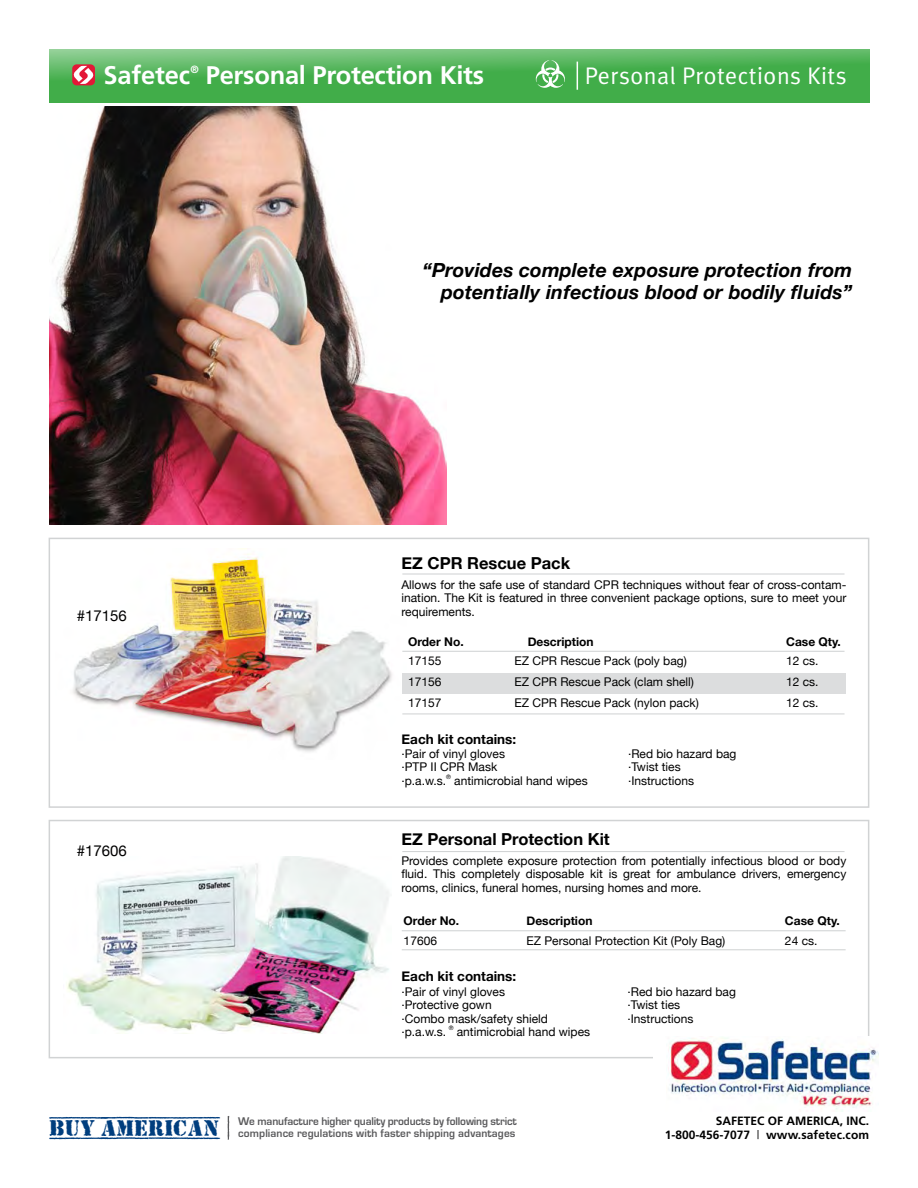
<style>
.page{position:relative;width:918px;height:1188px;background:#fff}
.page>*{position:absolute;margin:0;border:0;box-sizing:border-box;transform-origin:0 0}
.t1{font:700 25.5px "Frutiger";letter-spacing:-.01em;color:#fff}
.t2{font:24px "Meta Plus Normal";letter-spacing:.02em;color:#fff}
.t3{font:22.95px "Top Secret";letter-spacing:.01em;color:#003e7e}
.t4{font:italic 700 19.5px/22.5px "Helvetica Neue";letter-spacing:.01em;color:#000;text-align:right}
.t5{font:700 16.5px "Helvetica Neue";color:#000}
.t6{font:15px "Helvetica Neue";color:#000}
.t7{font:700 13.5px "Helvetica Neue";color:#000}
.t8{font:12px/13.5px "Helvetica Neue";color:#000;text-align:justify}
.t9{font:700 12px "Helvetica Neue";color:#000}
.t10{font:700 12px/13.5px "Frutiger";color:#000;text-align:right}
.t11{font:700 11.55px/12px "Eurostile";color:#5a5a5c}
.t12{font:700 10.5px "Frutiger";color:#fff}
.t13{font:6px "Helvetica Neue";color:#000}
.s1{font-weight:300}
</style>
<div class="page">
<img style="left:50px;top:106px;width:396px;height:419px">
<img style="left:67px;top:856px;width:322px;height:178px">
<div style="left:49px;top:820px;width:820px;height:238px;border:2px solid #d1d3d4"></div>
<img style="left:72px;top:554px;width:334px;height:198px">
<div style="left:49px;top:538px;width:820px;height:270px;border:2px solid #d1d3d4"></div>
<div style="left:403px;top:673px;width:443px;height:21px;background:#dcddde"></div>
<hr style="left:402px;top:651px;width:443px;height:1px;background:#d1d3d4">
<hr style="left:402px;top:713px;width:443px;height:1px;background:#d1d3d4">
<hr style="left:402px;top:930px;width:444px;height:1px;background:#d1d3d4">
<hr style="left:402px;top:949px;width:444px;height:1px;background:#d1d3d4">
<hr style="left:402px;top:573px;width:443px;height:2px;background:#d1d3d4">
<hr style="left:402px;top:851px;width:443px;height:1px;background:#d1d3d4">
<img style="left:666px;top:1037px;width:212px;height:75px">
<svg style="left:228px;top:1116px;width:1px;height:24px"></svg>
<div style="left:653px;top:1041px;width:13px;height:63px;background:#fff"></div>
<svg style="left:50px;top:49px;width:820px;height:54px;background:#50b357"></svg>
<svg style="left:577px;top:62px;width:1px;height:28px"></svg>
<svg style="left:72px;top:64px;width:23px;height:21px"></svg>
<svg style="left:72px;top:66px;width:23px;height:18px"></svg>
<svg style="left:536px;top:60px;width:29px;height:28px"></svg>
<h1 class="t1" style="left:104px;top:60px;width:88px">Safetec</h1>
<h2 class="t2" style="left:585px;top:62px;width:263px">Personal Protections Kits</h2>
<p class="t12" style="left:191px;top:63px;width:10px">®</p>
<h1 class="t1" style="left:206px;top:60px;width:280px">Personal Protection Kits</h1>
<p class="t6" style="left:77px;top:607px;width:52px">#17156</p>
<p class="t6" style="left:77px;top:841px;width:52px">#17606</p>
<h3 class="t4" style="left:423px;top:258px;width:431px">“Provides complete exposure protection from potentially infectious blood or bodily fluids”</h3>
<h3 class="t5" style="left:402px;top:553px;width:170px">EZ CPR Rescue Pack</h3>
<p class="t8" style="left:402px;top:578px;width:446px">Allows for the safe use of standard CPR techniques without fear of cross-contam&shy;ination. The Kit is featured in three convenient package options, sure to meet your requirements.</p>
<p class="t9" style="left:408px;top:634px;width:57px">Order No.</p>
<p class="t9" style="left:528px;top:634px;width:67px">Description</p>
<p class="t9" style="left:786px;top:634px;width:56px">Case Qty.</p>
<p class="t8" style="left:408px;top:654px;width:35px">17155</p>
<p class="t8" style="left:514px;top:654px;width:174px">EZ CPR Rescue Pack (poly bag)</p>
<p class="t8" style="left:786px;top:654px;width:34px">12 cs.</p>
<p class="t8" style="left:408px;top:675px;width:35px">17156</p>
<p class="t8" style="left:514px;top:675px;width:181px">EZ CPR Rescue Pack (clam shell)</p>
<p class="t8" style="left:786px;top:675px;width:34px">12 cs.</p>
<p class="t8" style="left:408px;top:696px;width:35px">17157</p>
<p class="t8" style="left:514px;top:696px;width:186px">EZ CPR Rescue Pack (nylon pack)</p>
<p class="t8" style="left:786px;top:696px;width:34px">12 cs.</p>
<p class="t7" style="left:402px;top:731px;width:116px">Each kit contains:</p>
<p class="t8" style="left:402px;top:747px;width:105px">.Pair of vinyl gloves</p>
<p class="t8" style="left:628px;top:747px;width:110px">.Red bio hazard bag</p>
<p class="t8" style="left:402px;top:760px;width:97px">.PTP II CPR Mask</p>
<p class="t8" style="left:628px;top:760px;width:54px">.Twist ties</p>
<p class="t8" style="left:402px;top:774px;width:46px">.p.a.w.s.</p>
<p class="t13" style="left:446px;top:773px;width:6px">®</p>
<p class="t8" style="left:454px;top:774px;width:135px">antimicrobial hand wipes</p>
<p class="t8" style="left:628px;top:774px;width:68px">.Instructions</p>
<h3 class="t5" style="left:401px;top:829px;width:210px">EZ Personal Protection Kit</h3>
<p class="t8" style="left:401px;top:854px;width:446px">Provides complete exposure protection from potentially infectious blood or body fluid. This completely disposable kit is great for ambulance drivers, emergency rooms, clinics, funeral homes, nursing homes and more.</p>
<p class="t9" style="left:404px;top:913px;width:57px">Order No.</p>
<p class="t9" style="left:527px;top:913px;width:67px">Description</p>
<p class="t9" style="left:785px;top:913px;width:56px">Case Qty.</p>
<p class="t8" style="left:404px;top:933px;width:35px">17606</p>
<p class="t8" style="left:527px;top:933px;width:200px">EZ Personal Protection Kit (Poly Bag)</p>
<p class="t8" style="left:785px;top:933px;width:34px">24 cs.</p>
<p class="t7" style="left:402px;top:967px;width:116px">Each kit contains:</p>
<p class="t8" style="left:402px;top:984px;width:105px">.Pair of vinyl gloves</p>
<p class="t8" style="left:628px;top:984px;width:110px">.Red bio hazard bag</p>
<p class="t8" style="left:402px;top:998px;width:92px">.Protective gown</p>
<p class="t8" style="left:628px;top:998px;width:54px">.Twist ties</p>
<p class="t8" style="left:402px;top:1011px;width:148px">.Combo mask/safety shield</p>
<p class="t8" style="left:628px;top:1011px;width:68px">.Instructions</p>
<p class="t8" style="left:402px;top:1025px;width:46px">.p.a.w.s.</p>
<p class="t13" style="left:449px;top:1024px;width:6px">®</p>
<p class="t8" style="left:457px;top:1025px;width:135px">antimicrobial hand wipes</p>
<h3 class="t3" style="left:50px;top:1116px;width:171px">BUY AMERICAN</h3>
<p class="t11" style="left:238px;top:1116px;width:280px">We manufacture higher quality products by following strict compliance regulations with faster shipping advantages</p>
<p class="t10" style="left:665px;top:1114px;width:206px">SAFETEC OF AMERICA, INC.<br>1-800-456-7077 <span class="s1">|</span> www.safetec.com</p>
</div>
